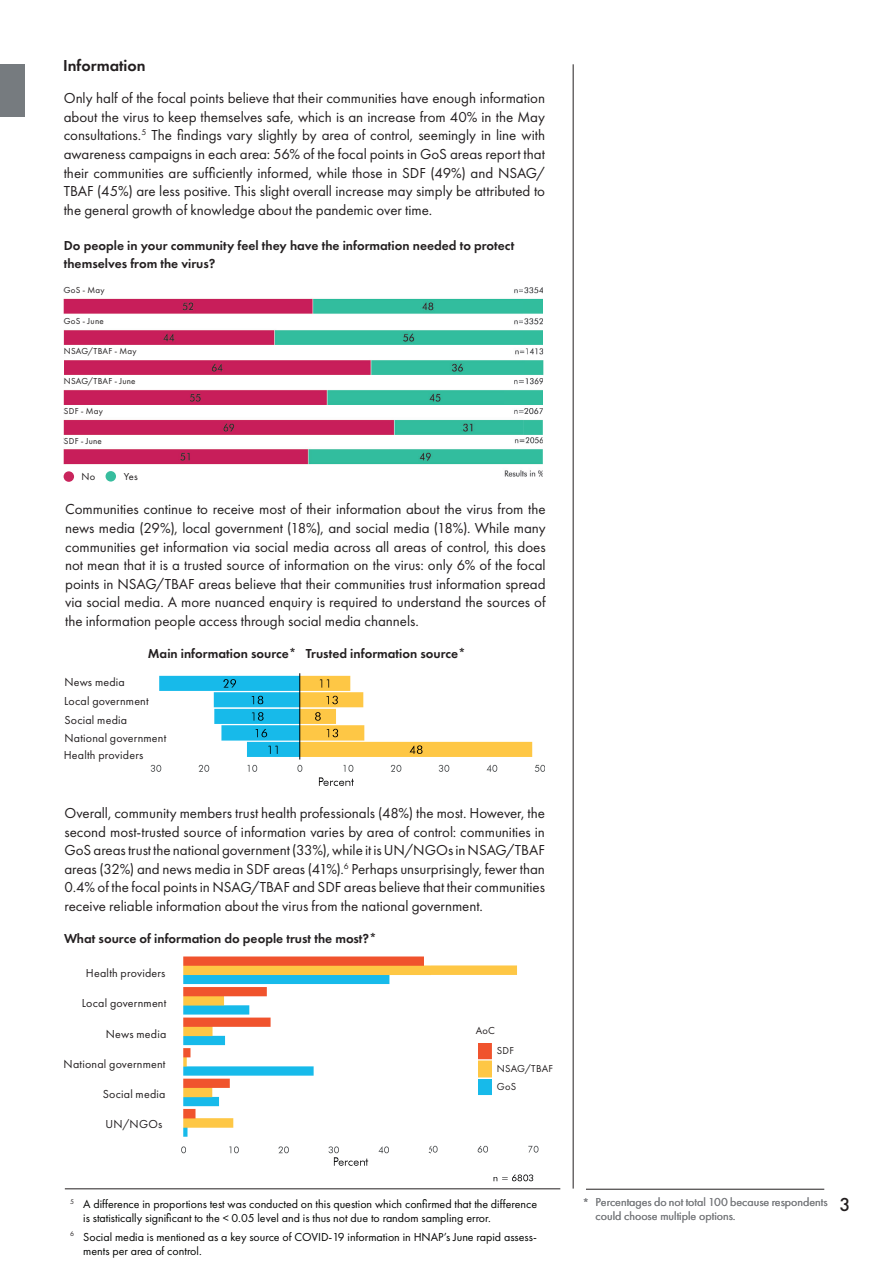
<style>
.page{position:relative;width:893px;height:1263px;background:#fff}
.page>*{position:absolute;margin:0;border:0;box-sizing:border-box;transform-origin:0 0}
.t1{font:500 19.5px "Futura PT";color:#231f20}
.Subtitles{font:600 16.5px "Futura PT";color:#231f20}
.P2{font:15px/18.6px "Futura PT";color:#231f20;text-align:justify}
.Subtitles-2{font:600 13.5px/18px "Futura PT";color:#231f20}
.Footnotes{font:12px/14.4px "Futura PT";color:#040503}
.t2{font:12px "Futura PT";letter-spacing:.015em;color:#231f20}
.asterix{font:12px/14.4px "Futura PT";color:#7d7f82}
.Footnotes-2{font:12px "Futura PT";color:#7d7f82}
.t3{font:10.5px "Futura PT";letter-spacing:.02em;color:#231f20}
.t4{font:9px "Futura PT";letter-spacing:.025em;color:#231f20}
.t5{font:7.8px "Tw Cen";color:#57585a}
.Footnotes-3{font:7.05px "Futura PT";color:#231f20}
</style>
<div class="page">
<hr style="left:65px;top:1188px;width:495px;height:1px;background:#231f20">
<div style="left:0;top:64px;width:25px;height:53px;background:#767b7f"></div>
<img style="left:64px;top:287px;width:479px;height:88px">
<img style="left:64px;top:390px;width:440px;height:15px">
<img style="left:504px;top:378px;width:39px;height:27px">
<img style="left:64px;top:409px;width:460px;height:26px">
<img style="left:524px;top:408px;width:19px;height:27px">
<img style="left:64px;top:437px;width:479px;height:41px">
<div style="left:64px;top:471px;width:10px;height:11px;background:#c9245c;border-radius:50%"></div>
<div style="left:106px;top:471px;width:10px;height:11px;background:#37bd9e;border-radius:50%"></div>
<div style="left:64px;top:287px;width:43px;height:8px;background:#fff"></div>
<div style="left:64px;top:317px;width:43px;height:8px;background:#fff"></div>
<div style="left:64px;top:347px;width:91px;height:8px;background:#fff"></div>
<div style="left:64px;top:407px;width:70px;height:8px;background:#fff"></div>
<div style="left:64px;top:437px;width:70px;height:8px;background:#fff"></div>
<img style="left:150px;top:673px;width:395px;height:113px">
<img style="left:181px;top:956px;width:358px;height:226px">
<img style="left:478px;top:1060px;width:51px;height:18px">
<img style="left:470px;top:1020px;width:61px;height:19px">
<img style="left:478px;top:1043px;width:61px;height:17px">
<img style="left:478px;top:1078px;width:53px;height:17px">
<img style="left:476px;top:1078px;width:53px;height:1px">
<hr style="left:492px;top:1041px;width:4px;height:56px;background:#fff">
<hr style="left:474px;top:1041px;width:4px;height:56px;background:#fff">
<div style="left:497px;top:1064px;width:70px;height:12px;background:#fff"></div>
<div style="left:497px;top:1046px;width:70px;height:12px;background:#fff"></div>
<div style="left:497px;top:1081px;width:70px;height:12px;background:#fff"></div>
<div style="left:476px;top:1026px;width:69px;height:12px;background:#fff"></div>
<hr style="left:573px;top:64px;width:1px;height:1124px;background:#231f20">
<hr style="left:586px;top:1189px;width:238px;height:1px;background:#231f20">
<p class="Subtitles" style="left:63px;top:55px;width:84px">Information</p>
<p class="P2" style="left:64px;top:89px;width:483px">Only half of the focal points believe that their communities have enough information about the virus to keep themselves safe, which is an increase from 40% in the May consultations.<sup>5</sup> The findings vary slightly by area of control, seemingly in line with awareness campaigns in each area: 56% of the focal points in GoS areas report that their communities are sufficiently informed, while those in SDF (49%) and NSAG/ TBAF (45%) are less positive. This slight overall increase may simply be attributed to the general growth of knowledge about the pandemic over time.</p>
<p class="Subtitles-2" style="left:64px;top:236px;width:452px">Do people in your community feel they have the information needed to protect themselves from the virus?</p>
<p class="t5" style="left:82px;top:285px;width:20px">- May</p>
<h1 class="t4" style="left:64px;top:285px;width:42px">GoS - May</h1>
<h1 class="t4" style="left:64px;top:315px;width:41px">GoS - June</h1>
<h1 class="t4" style="left:64px;top:346px;width:74px">NSAG/TBAF - May</h1>
<h1 class="t4" style="left:64px;top:375px;width:73px">NSAG/TBAF - June</h1>
<h1 class="t4" style="left:64px;top:405px;width:40px">SDF - May</h1>
<h1 class="t4" style="left:64px;top:435px;width:40px">SDF - June</h1>
<p class="t5" style="left:82px;top:317px;width:20px">- June</p>
<p class="t5" style="left:88px;top:346px;width:20px">- May</p>
<p class="t5" style="left:88px;top:376px;width:20px">- June</p>
<p class="t5" style="left:80px;top:406px;width:20px">- May</p>
<p class="t5" style="left:80px;top:436px;width:20px">- June</p>
<p class="t3" style="left:82px;top:470px;width:15px">No</p>
<p class="t3" style="left:124px;top:470px;width:16px">Yes</p>
<h1 class="P2" style="left:65px;top:500px;width:482px">Communities continue to receive most of their information about the virus from the news media (29%), local government (18%), and social media (18%). While many communities get information via social media across all areas of control, this does not mean that it is a trusted source of information on the virus: only 6% of the focal points in NSAG/TBAF areas believe that their communities trust information spread via social media. A more nuanced enquiry is required to understand the sources of the information people access through social media channels.</h1>
<p class="Subtitles-2" style="left:148px;top:645px;width:150px">Main information source*</p>
<p class="Subtitles-2" style="left:306px;top:645px;width:162px">Trusted information source*</p>
<h1 class="t2" style="left:64px;top:675px;width:62px">News media</h1>
<h1 class="t2" style="left:64px;top:693px;width:86px">Local government</h1>
<h1 class="t2" style="left:64px;top:713px;width:64px">Social media</h1>
<h1 class="t2" style="left:64px;top:730px;width:103px">National government</h1>
<h1 class="t2" style="left:64px;top:748px;width:81px">Health providers</h1>
<h1 class="P2" style="left:64px;top:803px;width:482px">Overall, community members trust health professionals (48%) the most. However, the second most-trusted source of information varies by area of control: communities in GoS areas trust the national government (33%), while it is UN/NGOs in NSAG/TBAF areas (32%) and news media in SDF areas (41%).<sup>6</sup> Perhaps unsurprisingly, fewer than 0.4% of the focal points in NSAG/TBAF and SDF areas believe that their communities receive reliable information about the virus from the national government.</h1>
<p class="Subtitles-2" style="left:64px;top:929px;width:314px">What source of information do people trust the most?*</p>
<h1 class="t2" style="left:86px;top:965px;width:81px">Health providers</h1>
<h1 class="t2" style="left:82px;top:996px;width:86px">Local government</h1>
<h1 class="t2" style="left:106px;top:1026px;width:62px">News media</h1>
<h1 class="t2" style="left:64px;top:1057px;width:103px">National government</h1>
<h1 class="t2" style="left:103px;top:1086px;width:64px">Social media</h1>
<h1 class="t2" style="left:105px;top:1116px;width:58px">UN/NGOs</h1>
<h1 class="t3" style="left:476px;top:1024px;width:21px">AoC</h1>
<h1 class="t3" style="left:497px;top:1045px;width:19px">SDF</h1>
<h1 class="t3" style="left:497px;top:1080px;width:21px">GoS</h1>
<h1 class="t3" style="left:497px;top:1062px;width:58px">NSAG/TBAF</h1>
<p class="Footnotes-3" style="left:70px;top:1198px;width:5px">5</p>
<p class="Footnotes-3" style="left:70px;top:1229px;width:5px">6</p>
<p class="asterix" style="left:596px;top:1194px;width:234px">Percentages do not total 100 because respondents could choose multiple options.</p>
<p class="Footnotes" style="left:83px;top:1196px;width:455px">A difference in proportions test was conducted on this question which confirmed that the difference</p>
<h1 class="t1" style="left:839px;top:1192px;width:13px">3</h1>
<p class="Footnotes" style="left:83px;top:1211px;width:409px">is statistically significant to the &lt; 0.05 level and is thus not due to random sampling error.</p>
<p class="Footnotes-2" style="left:583px;top:1196px;width:8px">*</p>
<p class="Footnotes" style="left:83px;top:1229px;width:455px">Social media is mentioned as a key source of COVID-19 information in HNAP’s June rapid assess&shy;ments per area of control.</p>
</div>
